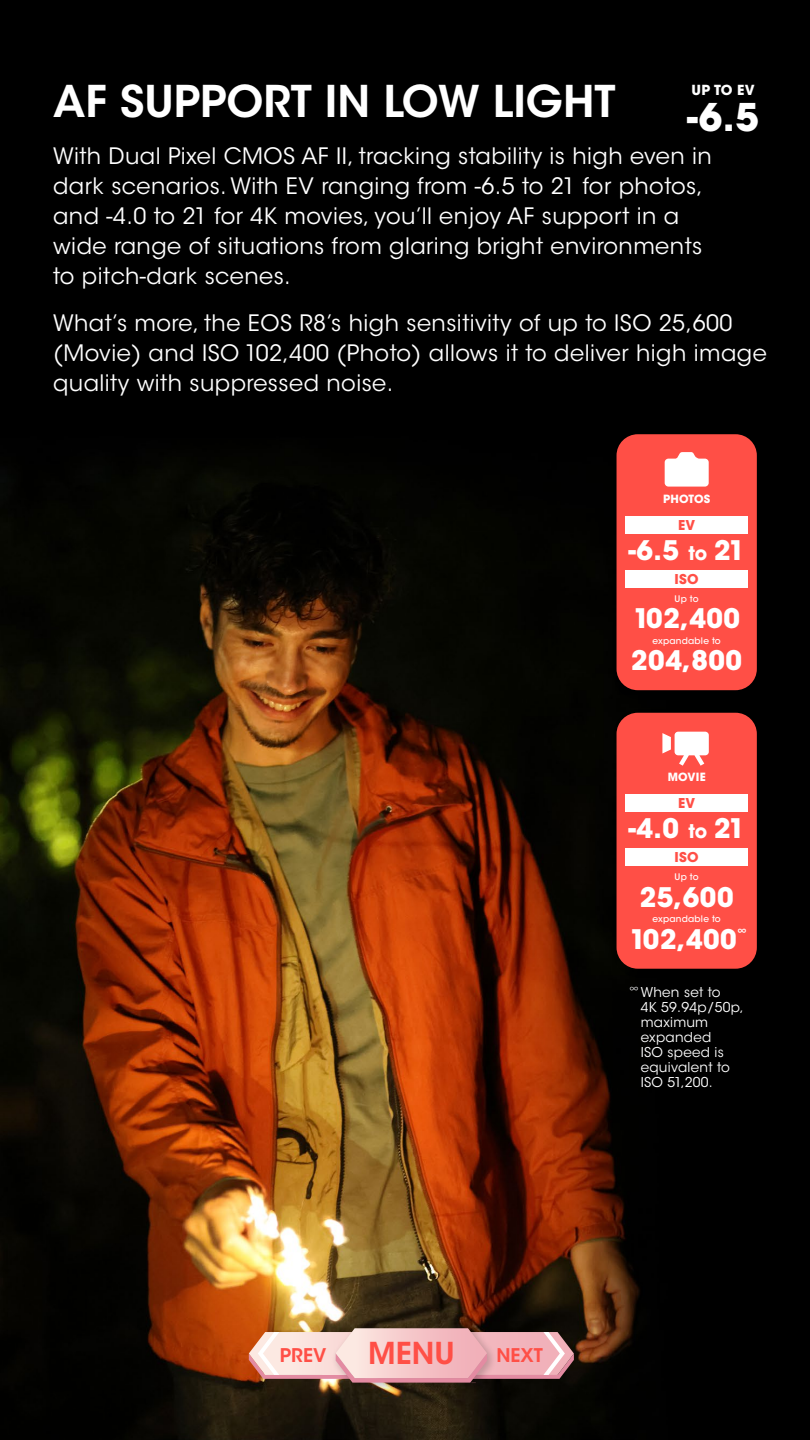
<style>
.page{position:relative;width:810px;height:1440px;background:#fff}
.page>*{position:absolute;margin:0;border:0;box-sizing:border-box;transform-origin:0 0}
.t1{font:600 43.5px "ITC Avant Garde Std";color:#fff}
.t2{font:700 37.95px "ITC Avant Garde Std";color:#fff}
.t3{font:600 30px "ITC Avant Garde Std";color:#ff4f46}
.t4{font:700 26.78px "ITC Avant Garde Std";letter-spacing:.02em;color:#fff}
.t5{font:22.5px/30px "ITC Avant Garde Std";letter-spacing:.02em;color:#fff}
.t6{font:600 18.75px "ITC Avant Garde Std";color:#ff4f46}
.t7{font:700 13.8px "ITC Avant Garde Std";color:#fff}
.t8{font:13.5px/15px "ITC Avant Garde Std";letter-spacing:.02em;color:#fff}
.t9{font:700 13.5px "ITC Avant Garde Std";letter-spacing:.02em;color:#ff4f46}
.t10{font:700 11.25px "ITC Avant Garde Std";letter-spacing:.02em;color:#fff}
.t11{font:700 10.95px "ITC Avant Garde Std";color:#fff}
.t12{font:500 9px "ITC Avant Garde Std";letter-spacing:.02em;color:#fff}
.s1{font-size:18.75px}
</style>
<div class="page">
<img style="left:0;top:0;width:810px;height:1440px">
<img style="left:330px;top:1322px;width:170px;height:73px">
<svg style="left:249px;top:1328px;width:325px;height:55px;background:#ddb0b0"></svg>
<div style="left:612px;top:430px;width:155px;height:270px;background:#000"></div>
<div style="left:617px;top:434px;width:140px;height:256px;background:#ff4f46;border-radius:21px"></div>
<svg style="left:665px;top:452px;width:44px;height:35px;background:#ffe5e4"></svg>
<div style="left:625px;top:516px;width:123px;height:18px;background:#fff"></div>
<div style="left:625px;top:570px;width:123px;height:17px;background:#fff"></div>
<div style="left:612px;top:709px;width:155px;height:270px;background:#000"></div>
<div style="left:617px;top:713px;width:140px;height:256px;background:#ff4f46;border-radius:21px"></div>
<div style="left:625px;top:795px;width:123px;height:17px;background:#fff"></div>
<div style="left:625px;top:849px;width:123px;height:17px;background:#fff"></div>
<svg style="left:662px;top:732px;width:47px;height:34px"></svg>
<p class="t7" style="left:692px;top:81px;width:65px">UP TO EV</p>
<h2 class="t2" style="left:687px;top:92px;width:73px">-6.5</h2>
<h1 class="t1" style="left:53px;top:74px;width:564px">AF SUPPORT IN LOW LIGHT</h1>
<p class="t5" style="left:53px;top:141px;width:660px">With Dual Pixel CMOS AF II, tracking stability is high even in dark scenarios. With EV ranging from -6.5 to 21 for photos, and -4.0 to 21 for 4K movies, you’ll enjoy AF support in a wide range of situations from glaring bright environments to pitch-dark scenes.</p>
<p class="t5" style="left:53px;top:308px;width:715px">What’s more, the EOS R8’s high sensitivity of up to ISO 25,600 (Movie) and ISO 102,400 (Photo) allows it to deliver high image quality with suppressed noise.</p>
<p class="t10" style="left:663px;top:491px;width:49px">PHOTOS</p>
<p class="t9" style="left:678px;top:516px;width:19px">EV</p>
<p class="t4" style="left:628px;top:532px;width:118px">-6.5 <span class="s1">to</span> 21</p>
<p class="t9" style="left:675px;top:570px;width:26px">ISO</p>
<p class="t12" style="left:675px;top:593px;width:26px">Up to</p>
<p class="t4" style="left:633px;top:601px;width:108px">102,400</p>
<p class="t12" style="left:653px;top:635px;width:70px">expandable to</p>
<p class="t4" style="left:631px;top:643px;width:112px">204,800</p>
<p class="t10" style="left:668px;top:770px;width:39px">MOVIE</p>
<p class="t9" style="left:678px;top:794px;width:19px">EV</p>
<p class="t4" style="left:628px;top:811px;width:118px">-4.0 <span class="s1">to</span> 21</p>
<p class="t9" style="left:675px;top:849px;width:26px">ISO</p>
<p class="t12" style="left:675px;top:872px;width:26px">Up to</p>
<p class="t4" style="left:640px;top:880px;width:95px">25,600</p>
<p class="t12" style="left:653px;top:913px;width:70px">expandable to</p>
<p class="t4" style="left:629px;top:921px;width:109px">102,400</p>
<p class="t11" style="left:737px;top:923px;width:11px">∞</p>
<p class="t8" style="left:641px;top:985px;width:105px;text-indent:-11px"><sup>∞</sup> When set to<br>4K 59.94p/50p, maximum expanded<br>ISO speed is equivalent to<br>ISO 51,200.</p>
<p class="t6" style="left:280px;top:1343px;width:48px">PREV</p>
<h3 class="t3" style="left:368px;top:1334px;width:88px">MENU</h3>
<p class="t6" style="left:496px;top:1343px;width:48px">NEXT</p>
</div>
